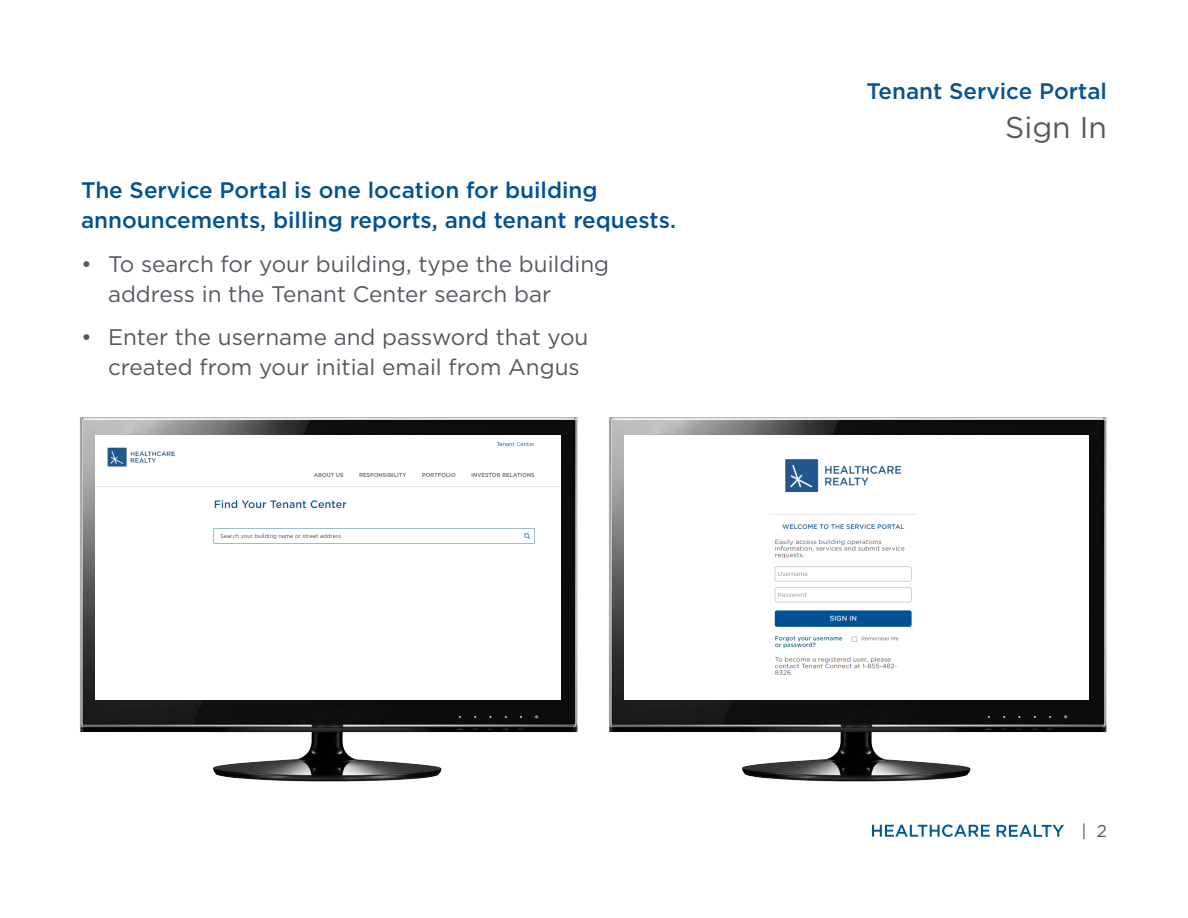
<style>
.page{position:relative;width:1188px;height:918px;background:#fff}
.page>*{position:absolute;margin:0;border:0;box-sizing:border-box;transform-origin:0 0}
.t1{font:30px "Gotham";color:#57585a}
.t2{font:22.5px/30px "Gotham";color:#545860}
.t3{font:500 22.5px/30px "Gotham";color:#005295}
.t4{font:500 22.5px "Gotham";color:#075394}
.t5{font:17.1px "Gotham";color:#58595b}
</style>
<div class="page">
<svg style="left:872px;top:825px;width:118px;height:12px"></svg>
<svg style="left:997px;top:825px;width:67px;height:12px"></svg>
<img style="left:79px;top:417px;width:499px;height:365px">
<img style="left:95px;top:435px;width:465px;height:264px">
<img style="left:608px;top:417px;width:499px;height:365px">
<img style="left:624px;top:435px;width:465px;height:264px">
<p class="t3" style="left:81px;top:175px;width:597px">The Service Portal is one location for building announcements, billing reports, and tenant requests.</p>
<p class="t2" style="left:108px;top:248px;width:503px;text-indent:-27px">• To search for your building, type the building address in the Tenant Center search bar</p>
<p class="t2" style="left:108px;top:322px;width:482px;text-indent:-27px">• Enter the username and password that you created from your initial email from Angus</p>
<p class="t4" style="left:866px;top:76px;width:242px">Tenant Service Portal</p>
<p class="t1" style="left:1005px;top:108px;width:103px">Sign In</p>
<p class="t5" style="left:1081px;top:820px;width:27px">| 2</p>
</div>
